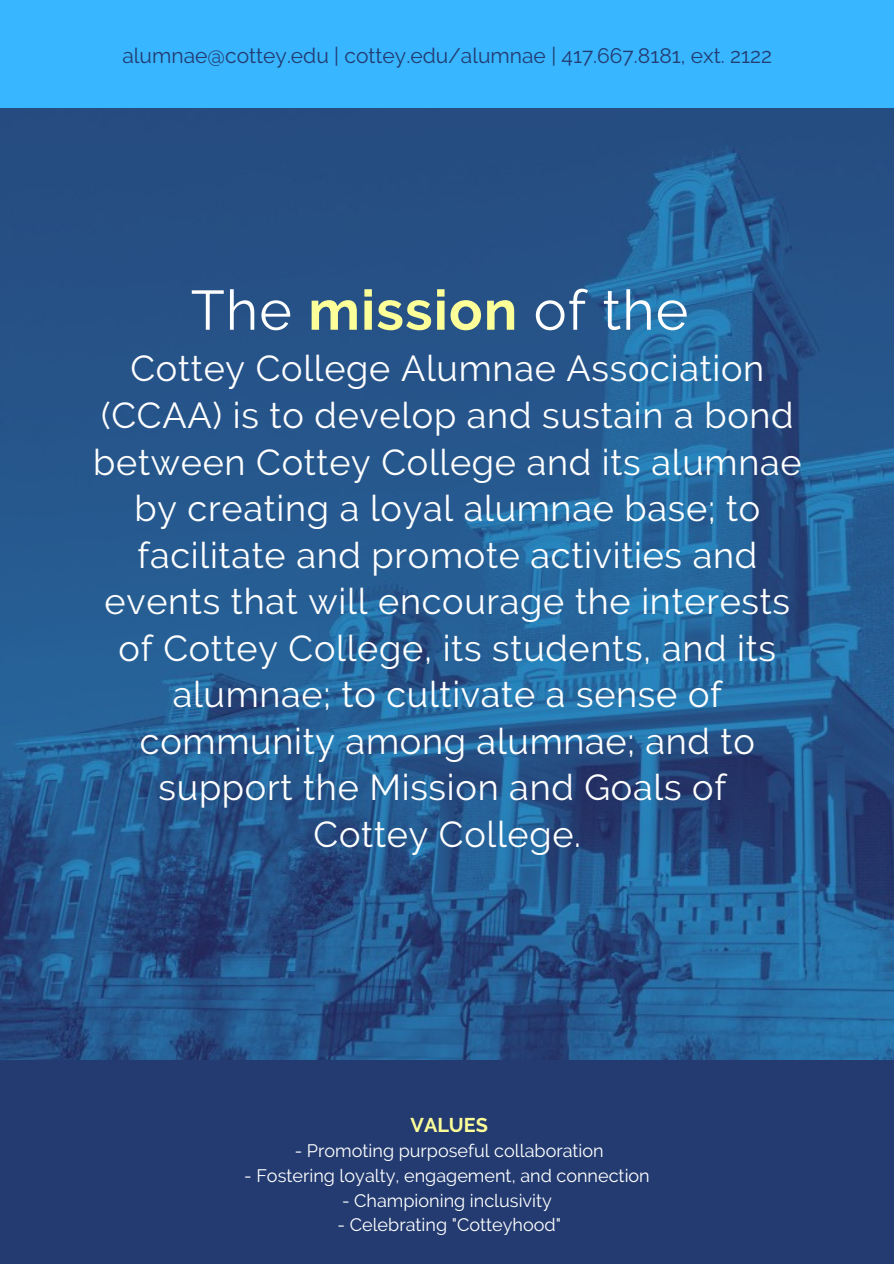
<style>
.page{position:relative;width:894px;height:1264px;background:#fff}
.page>*{position:absolute;margin:0;border:0;box-sizing:border-box;transform-origin:0 0}
.t1{font:55.5px "Raleway";letter-spacing:.02em;color:#fff}
.t2{font:36px/46.5px "Raleway";letter-spacing:.02em;color:#fff;text-align:center}
.t3{font:21px "Raleway";color:#233b70}
.t4{font:700 19.8px "Raleway";color:#fdff99}
.t5{font:18px "Raleway";color:#fff}
.s1{font-weight:700;color:#fdff99}
</style>
<div class="page">
<img style="left:0;top:107px;width:893px;height:953px">
<div style="left:0;top:1060px;width:893px;height:203px;background:#233b70"></div>
<div style="left:0;top:0;width:893px;height:107px;background:#38b6ff"></div>
<p class="t3" style="left:122px;top:44px;width:651px">alumnae@cottey.edu | cottey.edu/alumnae | 417.667.8181, ext. 2122</p>
<h1 class="t1" style="left:191px;top:277px;width:499px">The <span class="s1">mission</span> of the</h1>
<p class="t2" style="left:93px;top:345px;width:709px">Cottey College Alumnae Association (CCAA) is to develop and sustain a bond between Cottey College and its alumnae by creating a loyal alumnae base; to facilitate and promote activities and events that will encourage the interests of Cottey College, its students, and its alumnae; to cultivate a sense of community among alumnae; and to support the Mission and Goals of<br>Cottey College.</p>
<p class="t4" style="left:410px;top:1113px;width:79px">VALUES</p>
<p class="t5" style="left:295px;top:1140px;width:310px">- Promoting purposeful collaboration</p>
<p class="t5" style="left:244px;top:1164px;width:407px">- Fostering loyalty, engagement, and connection</p>
<p class="t5" style="left:342px;top:1189px;width:211px">- Championing inclusivity</p>
<p class="t5" style="left:337px;top:1214px;width:225px">- Celebrating "Cotteyhood"</p>
</div>
